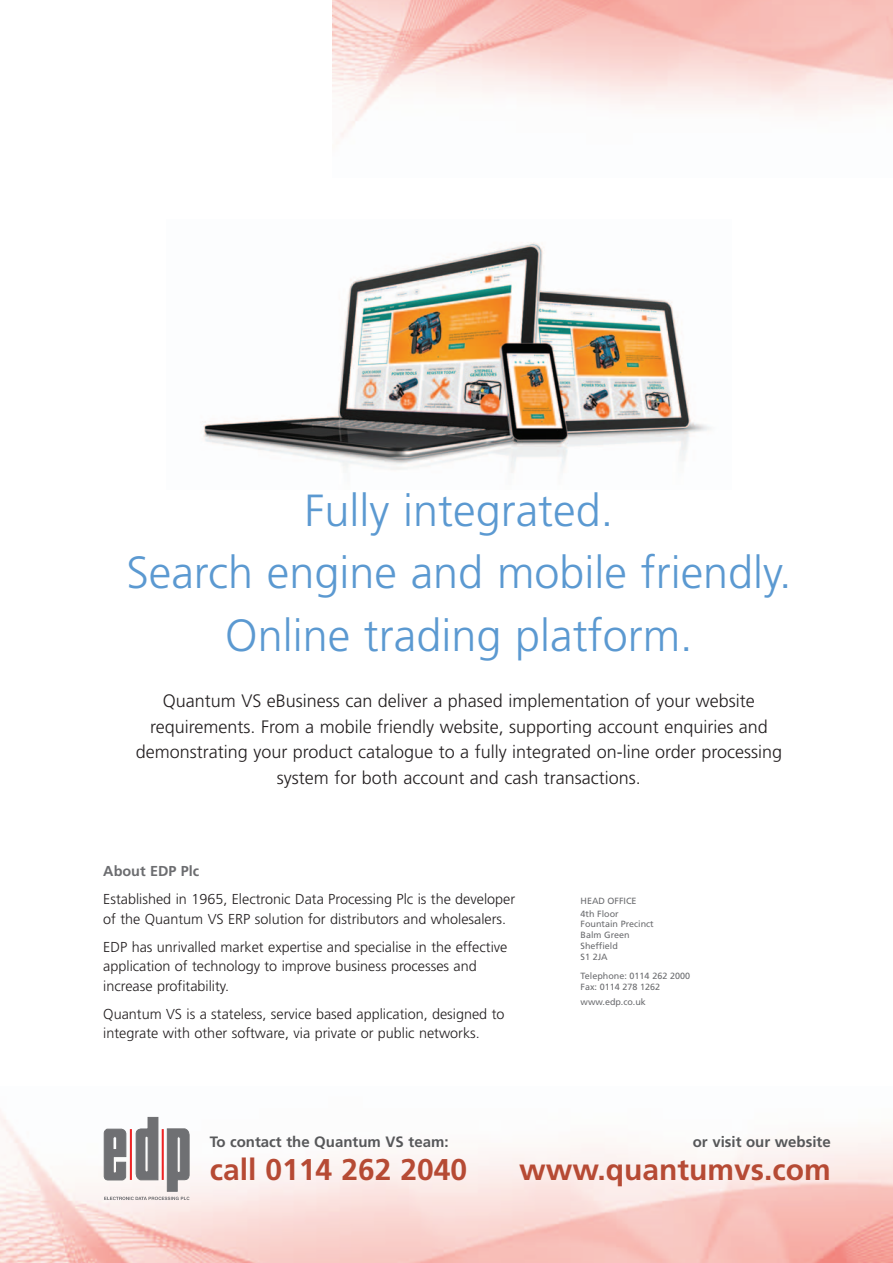
<style>
.page{position:relative;width:893px;height:1263px;background:#fff}
.page>*{position:absolute;margin:0;border:0;box-sizing:border-box;transform-origin:0 0}
.t1{font:300 45px/62.6px "Frutiger LT Std";color:#5b99d1;text-align:center}
.t2{font:700 30px "Frutiger LT Std";color:#b64a34}
.t3{font:300 18px/25.5px "Frutiger LT Std";color:#231f20;text-align:center}
.t4{font:700 15px "Frutiger LT Std";color:#57585a}
.t5{font:300 14.4px/19.5px "Frutiger LT Std";color:#231f20}
.t6{font:700 14.4px "Frutiger LT Std";color:#6c6d70}
.t7{font:9px/10.8px "Frutiger LT Std";color:#6c6d70}
</style>
<div class="page">
<img style="left:333px;top:0;width:560px;height:137px">
<img style="left:0;top:1115px;width:893px;height:148px">
<svg style="left:104px;top:1129px;width:22px;height:51px"></svg>
<svg style="left:136px;top:1117px;width:22px;height:63px"></svg>
<svg style="left:167px;top:1129px;width:22px;height:62px"></svg>
<hr style="left:162px;top:1129px;width:2px;height:51px;background:#ee2324">
<hr style="left:130px;top:1129px;width:2px;height:51px;background:#ee2324">
<svg style="left:104px;top:1197px;width:85px;height:3px"></svg>
<img style="left:202px;top:242px;width:508px;height:231px">
<h1 class="t1" style="left:126px;top:482px;width:667px">Fully integrated.<br>Search engine and mobile friendly.<br>Online trading platform.</h1>
<p class="t3" style="left:136px;top:690px;width:648px">Quantum VS eBusiness can deliver a phased implementation of your website requirements. From a mobile friendly website, supporting account enquiries and demonstrating your product catalogue to a fully integrated on-line order processing system for both account and cash transactions.</p>
<p class="t6" style="left:103px;top:865px;width:97px">About EDP Plc</p>
<p class="t5" style="left:103px;top:891px;width:413px">Established in 1965, Electronic Data Processing Plc is the developer of the Quantum VS ERP solution for distributors and wholesalers.</p>
<p class="t5" style="left:103px;top:938px;width:406px">EDP has unrivalled market expertise and specialise in the effective application of technology to improve business processes and increase profitability.</p>
<p class="t5" style="left:103px;top:1005px;width:403px">Quantum VS is a stateless, service based application, designed to integrate with other software, via private or public networks.</p>
<p class="t7" style="left:580px;top:895px;width:57px;line-height:12.9px">HEAD OFFICE<br>4th Floor</p>
<p class="t7" style="left:580px;top:919px;width:75px">Fountain Precinct<br>Balm Green<br>Sheffield<br>S1 2JA</p>
<p class="t7" style="left:580px;top:971px;width:111px">Telephone: 0114 262 2000<br>Fax: 0114 278 1262</p>
<p class="t7" style="left:580px;top:997px;width:67px">www.edp.co.uk</p>
<p class="t4" style="left:210px;top:1136px;width:240px">To contact the Quantum VS team:</p>
<h2 class="t2" style="left:210px;top:1158px;width:259px">call 0114 262 2040</h2>
<p class="t4" style="left:693px;top:1136px;width:139px">or visit our website</p>
<h2 class="t2" style="left:519px;top:1157px;width:313px">www.quantumvs.com</h2>
</div>
